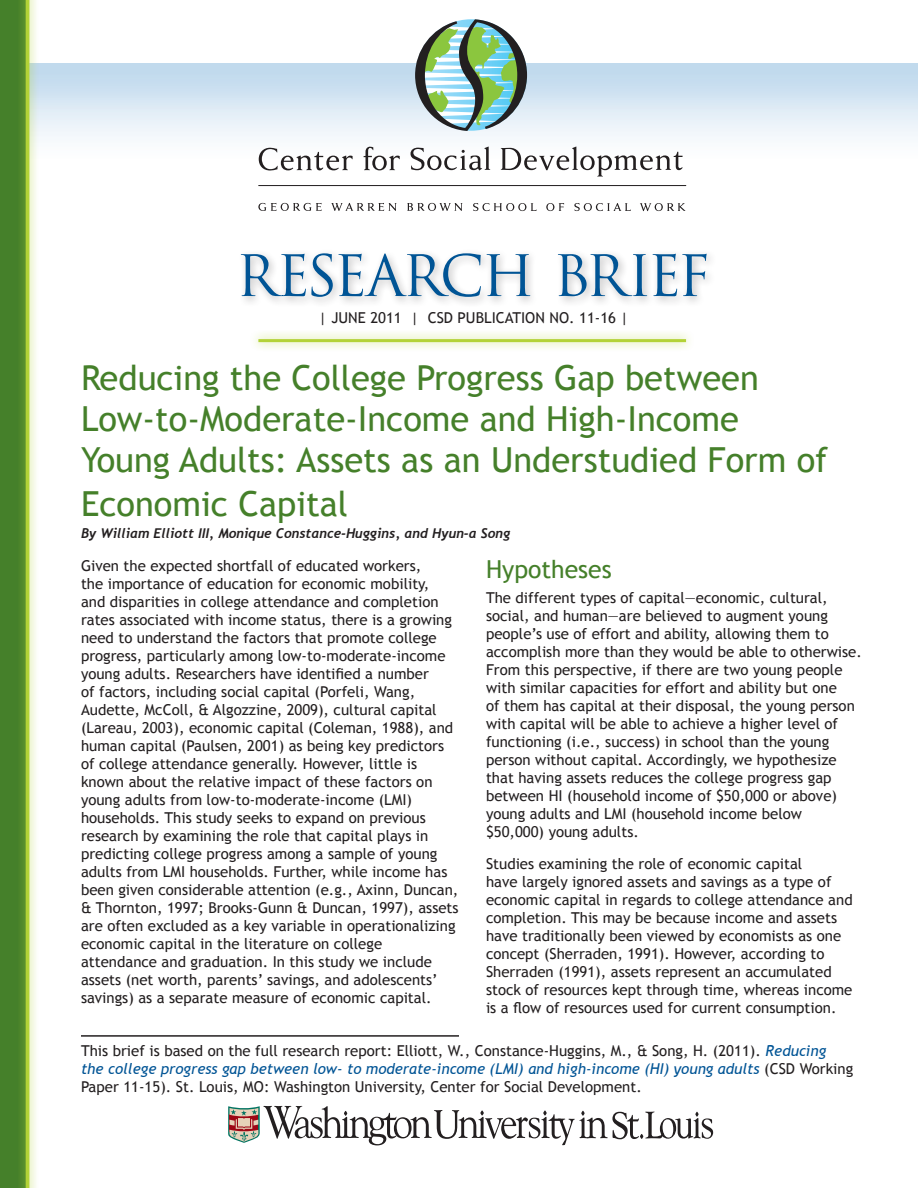
<style>
.page{position:relative;width:918px;height:1188px;background:#fff}
.page>*{position:absolute;margin:0;border:0;box-sizing:border-box;transform-origin:0 0}
.t1{font:34.5px/42px "Trebuchet MS";color:#45802a}
.t2{font:24.75px "Trebuchet MS";color:#45802a}
.t3{font:15px/18px "Trebuchet MS";color:#231f20}
.t4{font:italic 700 13.5px "Trebuchet";color:#231f20}
.s1{font-style:italic;color:#005495}
</style>
<div class="page">
<div style="left:0;top:63px;width:918px;height:110px;background:linear-gradient(to bottom,#bdd7ec,#fff)"></div>
<hr style="left:258px;top:185px;width:428px;height:1px;background:#231f20">
<svg style="left:258px;top:203px;width:64px;height:8px"></svg>
<svg style="left:331px;top:203px;width:66px;height:8px"></svg>
<svg style="left:407px;top:203px;width:56px;height:8px"></svg>
<svg style="left:473px;top:203px;width:64px;height:8px"></svg>
<svg style="left:546px;top:203px;width:18px;height:8px"></svg>
<svg style="left:574px;top:203px;width:57px;height:8px"></svg>
<svg style="left:640px;top:203px;width:45px;height:8px"></svg>
<svg style="left:259px;top:148px;width:94px;height:23px"></svg>
<svg style="left:364px;top:147px;width:36px;height:23px"></svg>
<svg style="left:411px;top:147px;width:79px;height:24px"></svg>
<svg style="left:501px;top:147px;width:182px;height:30px"></svg>
<svg style="left:415px;top:19px;width:112px;height:112px"></svg>
<svg style="left:228px;top:1106px;width:485px;height:39px"></svg>
<div style="left:249px;top:329px;width:446px;height:23px;background:#b3d237;opacity:.75"></div>
<hr style="left:258px;top:339px;width:428px;height:3px;background:#b3d237">
<div style="left:0;top:0;width:28px;height:1188px;background:#45802a"></div>
<div style="left:16px;top:0;width:23px;height:1188px;background:#b3d237;opacity:.75"></div>
<hr style="left:26px;top:0;width:3px;height:1188px;background:#b3d237">
<div style="left:237px;top:248px;width:480px;height:60px;background:#231f20;opacity:.3"></div>
<svg style="left:241px;top:253px;width:466px;height:44px"></svg>
<hr style="left:81px;top:1035px;width:378px;height:2px;background:#231f20">
<p class="t3" style="left:319px;top:309px;width:311px">| JUNE 2011 | CSD PUBLICATION NO. 11-16 |</p>
<h1 class="t1" style="left:81px;top:357px;width:748px">Reducing the College Progress Gap between Low-to-Moderate-Income and High-Income Young Adults: Assets as an Understudied Form of Economic Capital</h1>
<p class="t4" style="left:81px;top:525px;width:431px">By William Elliott III, Monique Constance-Huggins, and Hyun-a Song</p>
<h2 class="t2" style="left:486px;top:555px;width:127px">Hypotheses</h2>
<p class="t3" style="left:486px;top:589px;width:378px">The different types of capital—economic, cultural, social, and human—are believed to augment young people’s use of effort and ability, allowing them to accomplish more than they would be able to otherwise.<br>From this perspective, if there are two young people with similar capacities for effort and ability but one<br>of them has capital at their disposal, the young person with capital will be able to achieve a higher level of functioning (i.e., success) in school than the young person without capital. Accordingly, we hypothesize that having assets reduces the college progress gap between HI (household income of $50,000 or above) young adults and LMI (household income below $50,000) young adults.</p>
<p class="t3" style="left:486px;top:855px;width:368px">Studies examining the role of economic capital<br>have largely ignored assets and savings as a type of economic capital in regards to college attendance and completion. This may be because income and assets have traditionally been viewed by economists as one concept (Sherraden, 1991). However, according to Sherraden (1991), assets represent an accumulated stock of resources kept through time, whereas income is a flow of resources used for current consumption.</p>
<p class="t3" style="left:81px;top:557px;width:379px">Given the expected shortfall of educated workers,<br>the importance of education for economic mobility,<br>and disparities in college attendance and completion rates associated with income status, there is a growing need to understand the factors that promote college progress, particularly among low-to-moderate-income young adults. Researchers have identified a number<br>of factors, including social capital (Porfeli, Wang, Audette, McColl, &amp; Algozzine, 2009), cultural capital (Lareau, 2003), economic capital (Coleman, 1988), and human capital (Paulsen, 2001) as being key predictors of college attendance generally. However, little is known about the relative impact of these factors on young adults from low-to-moderate-income (LMI) households. This study seeks to expand on previous research by examining the role that capital plays in predicting college progress among a sample of young adults from LMI households. Further, while income has been given considerable attention (e.g., Axinn, Duncan, &amp; Thornton, 1997; Brooks-Gunn &amp; Duncan, 1997), assets are often excluded as a key variable in operationalizing economic capital in the literature on college attendance and graduation. In this study we include assets (net worth, parents’ savings, and adolescents’ savings) as a separate measure of economic capital.</p>
<p class="t3" style="left:81px;top:1042px;width:774px">This brief is based on the full research report: Elliott, W., Constance-Huggins, M., &amp; Song, H. (2011). <span class="s1">Reducing<br>the college progress gap between low- to moderate-income (LMI) and high-income (HI) young adults</span> (CSD Working<br>Paper 11-15). St. Louis, MO: Washington University, Center for Social Development.</p>
</div>
